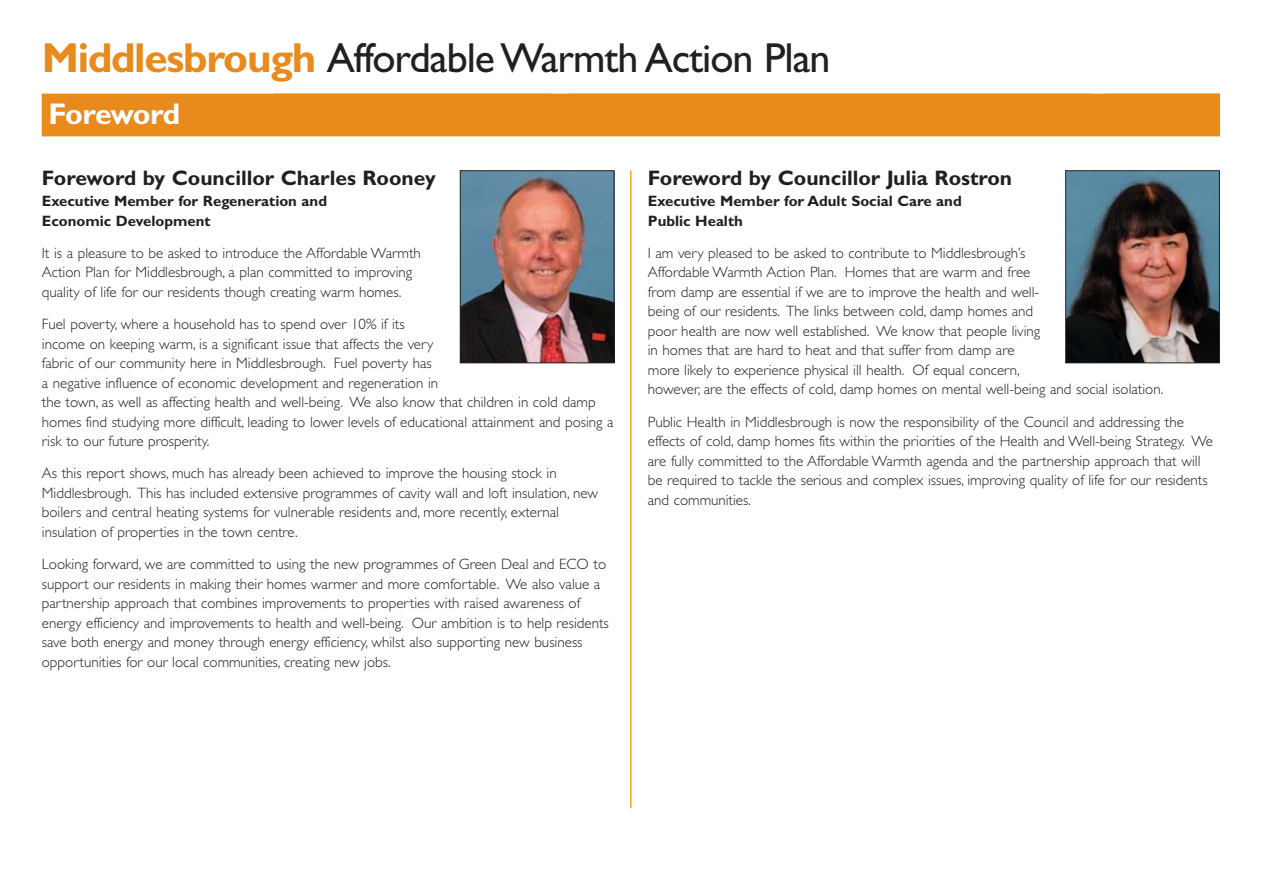
<style>
.page{position:relative;width:1263px;height:893px;background:#fff}
.page>*{position:absolute;margin:0;border:0;box-sizing:border-box;transform-origin:0 0}
.t1{font:42px "Gill Sans";letter-spacing:-.025em;color:#231f20}
.t2{font:700 30px "Gill Sans";letter-spacing:-.03em;color:#fff}
.t3{font:700 21px "Gill Sans";color:#231f20}
.t4{font:300 15px/19.5px "Gill Sans";color:#231f20}
.t5{font:700 15px/19.5px "Gill Sans";color:#231f20}
.s1{font-weight:700;color:#e88a1c}
</style>
<div class="page">
<div style="left:42px;top:94px;width:1177px;height:42px;background:#e88a1c"></div>
<hr style="left:630px;top:170px;width:2px;height:638px;background:#fbac18">
<img style="left:462px;top:172px;width:150px;height:189px">
<div style="left:460px;top:170px;width:154px;height:193px;border:1px solid #231f20"></div>
<img style="left:1067px;top:172px;width:151px;height:189px">
<div style="left:1065px;top:170px;width:155px;height:193px;border:1px solid #231f20"></div>
<h1 class="t1" style="left:42px;top:43px;width:790px"><span class="s1">Middlesbrough</span> Affordable Warmth Action Plan</h1>
<h2 class="t2" style="left:49px;top:103px;width:133px">Foreword</h2>
<h3 class="t3" style="left:42px;top:170px;width:395px">Foreword by Councillor Charles Rooney</h3>
<p class="t5" style="left:42px;top:193px;width:287px">Executive Member for Regeneration and<br>Economic Development</p>
<p class="t4" style="left:42px;top:245px;width:381px">It is a pleasure to be asked to introduce the Affordable Warmth<br>Action Plan for Middlesbrough, a plan committed to improving quality of life for our residents though creating warm homes.</p>
<p class="t4" style="left:42px;top:316px;width:573px">Fuel poverty, where a household has to spend over 10% if its<br>income on keeping warm, is a significant issue that affects the very<br>fabric of our community here in Middlesbrough. Fuel poverty has<br>a negative influence of economic development and regeneration in<br>the town, as well as affecting health and well-being. We also know that children in cold damp homes find studying more difficult, leading to lower levels of educational attainment and posing a risk to our future prosperity.</p>
<p class="t4" style="left:42px;top:465px;width:558px">As this report shows, much has already been achieved to improve the housing stock in Middlesbrough. This has included extensive programmes of cavity wall and loft insulation, new boilers and central heating systems for vulnerable residents and, more recently, external insulation of properties in the town centre.</p>
<p class="t4" style="left:42px;top:556px;width:568px">Looking forward, we are committed to using the new programmes of Green Deal and ECO to support our residents in making their homes warmer and more comfortable. We also value a partnership approach that combines improvements to properties with raised awareness of energy efficiency and improvements to health and well-being. Our ambition is to help residents save both energy and money through energy efficiency, whilst also supporting new business opportunities for our local communities, creating new jobs.</p>
<h3 class="t3" style="left:648px;top:170px;width:366px">Foreword by Councillor Julia Rostron</h3>
<p class="t5" style="left:648px;top:193px;width:315px">Executive Member for Adult Social Care and<br>Public Health</p>
<p class="t4" style="left:648px;top:245px;width:517px">I am very pleased to be asked to contribute to Middlesbrough’s<br>Affordable Warmth Action Plan. Homes that are warm and free<br>from damp are essential if we are to improve the health and well-<br>being of our residents. The links between cold, damp homes and<br>poor health are now well established. We know that people living<br>in homes that are hard to heat and that suffer from damp are<br>more likely to experience physical ill health. Of equal concern,<br>however, are the effects of cold, damp homes on mental well-being and social isolation.</p>
<p class="t4" style="left:648px;top:413px;width:567px">Public Health in Middlesbrough is now the responsibility of the Council and addressing the effects of cold, damp homes fits within the priorities of the Health and Well-being Strategy. We are fully committed to the Affordable Warmth agenda and the partnership approach that will be required to tackle the serious and complex issues, improving quality of life for our residents and communities.</p>
</div>
